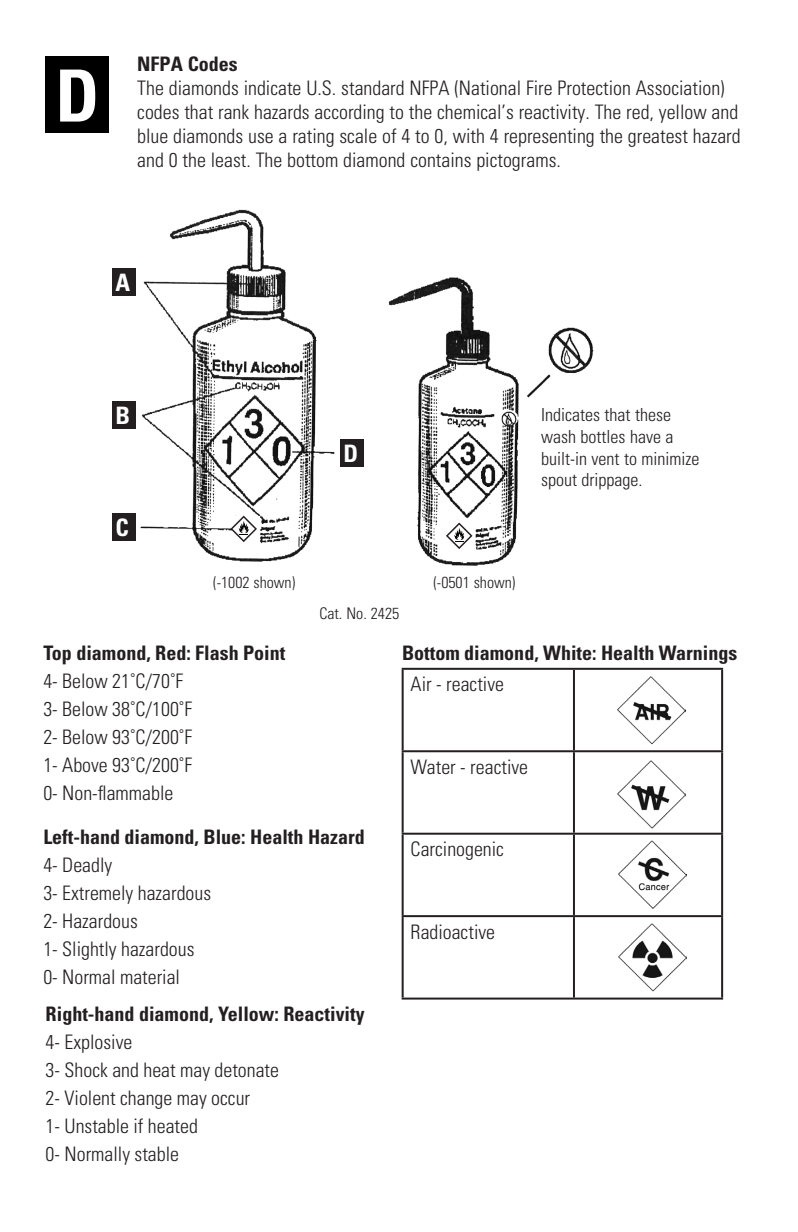
<style>
.page{position:relative;width:798px;height:1232px;background:#fff}
.page>*{position:absolute;margin:0;border:0;box-sizing:border-box;transform-origin:0 0}
.t1{font:700 condensed 72px "Univers LT Std";color:#fff}
.t2{font:700 condensed 24px "Univers LT Std";color:#fff}
.t3{font:300 condensed 20px/24px "Univers LT Std";color:#231f20}
.t4{font:700 condensed 20px/28px "Univers LT Std";color:#231f20}
.t5{font:300 condensed 18px/21.6px "Univers LT Std";color:#231f20}
.t6{font:300 condensed 16px "Univers LT Std";color:#231f20}
.s1{font-weight:300}
</style>
<div class="page">
<img style="left:112px;top:209px;width:482px;height:357px">
<div style="left:112px;top:268px;width:23px;height:28px;background:#231f20"></div>
<div style="left:112px;top:401px;width:23px;height:28px;background:#231f20"></div>
<div style="left:112px;top:513px;width:23px;height:27px;background:#231f20"></div>
<div style="left:340px;top:439px;width:23px;height:28px;background:#231f20"></div>
<div style="left:46px;top:56px;width:63px;height:77px;background:#000"></div>
<div style="left:231px;top:516px;width:28px;height:29px;background:#fff"></div>
<svg style="left:230px;top:515px;width:27px;height:27px"></svg>
<div style="left:447px;top:523px;width:28px;height:29px;background:#fff"></div>
<svg style="left:446px;top:522px;width:26px;height:27px"></svg>
<hr style="left:401px;top:668px;width:173px;height:2px;background:#231f20">
<hr style="left:401px;top:670px;width:2px;height:80px;background:#231f20">
<hr style="left:574px;top:668px;width:149px;height:2px;background:#231f20">
<hr style="left:573px;top:670px;width:2px;height:80px;background:#231f20">
<hr style="left:721px;top:670px;width:2px;height:80px;background:#231f20">
<hr style="left:401px;top:750px;width:173px;height:2px;background:#231f20">
<hr style="left:401px;top:752px;width:2px;height:80px;background:#231f20">
<hr style="left:574px;top:750px;width:149px;height:2px;background:#231f20">
<hr style="left:573px;top:752px;width:2px;height:80px;background:#231f20">
<hr style="left:721px;top:752px;width:2px;height:80px;background:#231f20">
<hr style="left:401px;top:832px;width:173px;height:2px;background:#231f20">
<hr style="left:401px;top:834px;width:2px;height:81px;background:#231f20">
<hr style="left:574px;top:832px;width:149px;height:2px;background:#231f20">
<hr style="left:573px;top:834px;width:2px;height:81px;background:#231f20">
<hr style="left:721px;top:834px;width:2px;height:81px;background:#231f20">
<hr style="left:401px;top:915px;width:173px;height:2px;background:#231f20">
<hr style="left:401px;top:917px;width:2px;height:80px;background:#231f20">
<hr style="left:574px;top:915px;width:149px;height:2px;background:#231f20">
<hr style="left:573px;top:917px;width:2px;height:80px;background:#231f20">
<hr style="left:721px;top:917px;width:2px;height:80px;background:#231f20">
<hr style="left:401px;top:997px;width:173px;height:2px;background:#231f20">
<hr style="left:574px;top:997px;width:149px;height:2px;background:#231f20">
<img style="left:617px;top:676px;width:68px;height:69px">
<img style="left:617px;top:760px;width:68px;height:69px">
<img style="left:618px;top:840px;width:68px;height:69px">
<img style="left:618px;top:923px;width:68px;height:69px">
<p class="t1" style="left:55px;top:52px;width:45px">D</p>
<p class="t4" style="left:137px;top:50px;width:102px">NFPA Codes</p>
<p class="t3" style="left:137px;top:76px;width:604px">The diamonds indicate U.S. standard NFPA (National Fire Protection Association) codes that rank hazards according to the chemical’s reactivity. The red, yellow and blue diamonds use a rating scale of 4 to 0, with 4 representing the greatest hazard and 0 the least. The bottom diamond contains pictograms.</p>
<p class="t2" style="left:115px;top:268px;width:16px">A</p>
<p class="t2" style="left:115px;top:401px;width:16px">B</p>
<p class="t2" style="left:115px;top:512px;width:15px">C</p>
<p class="t2" style="left:343px;top:439px;width:16px">D</p>
<p class="t5" style="left:541px;top:404px;width:160px">Indicates that these wash bottles have a built-in vent to minimize spout drippage.</p>
<p class="t6" style="left:213px;top:572px;width:84px">(-1002 shown)</p>
<p class="t6" style="left:433px;top:572px;width:84px">(-0501 shown)</p>
<p class="t6" style="left:319px;top:604px;width:81px">Cat. No. 2425</p>
<p class="t4" style="left:43px;top:638px;width:243px">Top diamond, Red: Flash Point</p>
<p class="t3" style="left:43px;top:669px;width:141px">4- Below 21˚C/70˚F</p>
<p class="t3" style="left:43px;top:697px;width:150px">3- Below 38˚C/100˚F</p>
<p class="t3" style="left:43px;top:725px;width:150px">2- Below 93˚C/200˚F</p>
<p class="t3" style="left:43px;top:753px;width:150px">1- Above 93˚C/200˚F</p>
<p class="t3" style="left:43px;top:781px;width:131px">0- Non-flammable</p>
<p class="t4" style="left:43px;top:822px;width:323px">Left-hand diamond, Blue: Health Hazard</p>
<p class="t3" style="left:43px;top:852px;width:70px">4- Deadly</p>
<p class="t3" style="left:43px;top:880px;width:169px">3- Extremely hazardous</p>
<p class="t3" style="left:43px;top:908px;width:96px">2- Hazardous</p>
<p class="t3" style="left:43px;top:936px;width:153px">1- Slightly hazardous</p>
<p class="t3" style="left:43px;top:964px;width:138px">0- Normal material</p>
<p class="t4" style="left:402px;top:638px;width:337px">Bottom diamond, White: Health Warnings</p>
<p class="t3" style="left:410px;top:672px;width:95px">Air - reactive</p>
<p class="t3" style="left:410px;top:754px;width:119px">Water - reactive</p>
<p class="t3" style="left:410px;top:837px;width:95px">Carcinogenic</p>
<p class="t3" style="left:410px;top:919px;width:86px">Radioactive</p>
<p class="t4" style="left:46px;top:1000px;width:320px">Right-hand diamond, Yellow: Reactivity<br><span class="s1">4- Explosive</span></p>
<p class="t3" style="left:46px;top:1058px;width:235px">3- Shock and heat may detonate</p>
<p class="t3" style="left:46px;top:1086px;width:206px">2- Violent change may occur</p>
<p class="t3" style="left:46px;top:1114px;width:154px">1- Unstable if heated</p>
<p class="t3" style="left:46px;top:1142px;width:135px">0- Normally stable</p>
</div>
